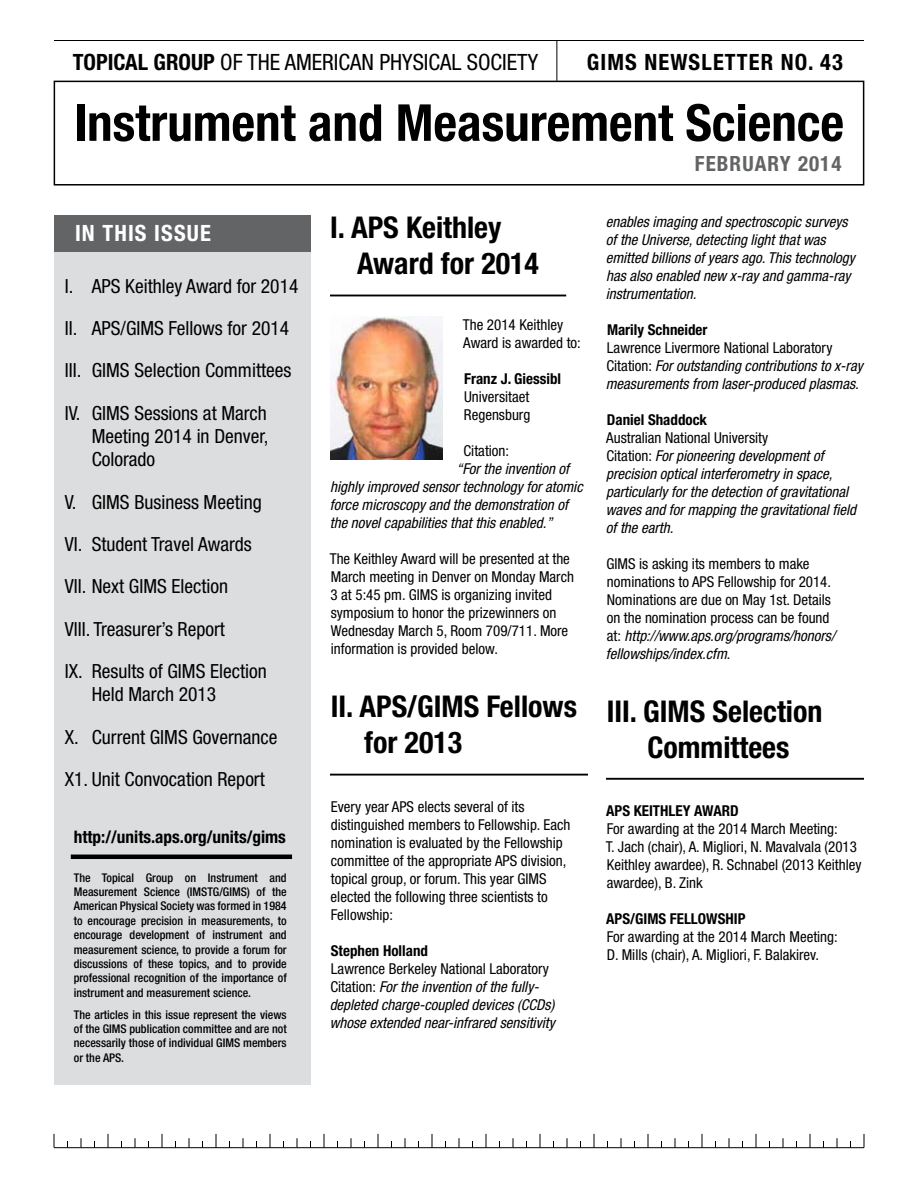
<style>
.page{position:relative;width:918px;height:1188px;background:#fff}
.page>*{position:absolute;margin:0;border:0;box-sizing:border-box;transform-origin:0 0}
.t1{font:700 condensed 51px "Helvetica Neue";color:#000}
.t2{font:700 condensed 30px/36px "Helvetica Neue";color:#000}
.t3{font:condensed 22.5px "Helvetica Neue";color:#000}
.t4{font:700 condensed 22.5px "Helvetica Neue";letter-spacing:.05em;color:#000}
.t5{font:700 condensed 22.5px "Helvetica Neue";letter-spacing:.05em;color:#fff}
.t6{font:700 condensed 21px "Helvetica Neue";letter-spacing:.05em;color:#636466}
.t7{font:condensed 19.5px/42.3px "Helvetica Neue";color:#000}
.t8{font:700 condensed 17.25px "Helvetica Neue";color:#000}
.t9{font:condensed 15px/18px "Helvetica Neue";color:#000}
.t10{font:italic condensed 15px/18px "Helvetica Neue";color:#000}
.t11{font:700 condensed 15px "Helvetica Neue";color:#000}
.t12{font:500 condensed 12px/14.4px "Helvetica Neue";color:#000;text-align:justify}
.s1{font-weight:700}
.s2{font-style:normal}
.s3{font-style:italic}
</style>
<div class="page">
<div style="left:54px;top:81px;width:810px;height:105px;border:2px solid #000"></div>
<hr style="left:54px;top:1147px;width:810px;height:1px;background:#000">
<svg style="left:54px;top:1134px;width:1px;height:14px"></svg>
<svg style="left:108px;top:1134px;width:1px;height:14px"></svg>
<svg style="left:162px;top:1134px;width:1px;height:14px"></svg>
<svg style="left:216px;top:1134px;width:1px;height:14px"></svg>
<svg style="left:270px;top:1134px;width:1px;height:14px"></svg>
<svg style="left:324px;top:1134px;width:1px;height:14px"></svg>
<svg style="left:378px;top:1134px;width:1px;height:14px"></svg>
<svg style="left:432px;top:1134px;width:1px;height:14px"></svg>
<svg style="left:486px;top:1134px;width:1px;height:14px"></svg>
<svg style="left:540px;top:1134px;width:1px;height:14px"></svg>
<svg style="left:594px;top:1134px;width:1px;height:14px"></svg>
<svg style="left:648px;top:1134px;width:1px;height:14px"></svg>
<svg style="left:702px;top:1134px;width:1px;height:14px"></svg>
<svg style="left:756px;top:1134px;width:1px;height:14px"></svg>
<svg style="left:810px;top:1134px;width:1px;height:14px"></svg>
<svg style="left:864px;top:1134px;width:1px;height:14px"></svg>
<hr style="left:556px;top:40px;width:1px;height:41px;background:#000">
<hr style="left:54px;top:40px;width:810px;height:1px;background:#000">
<div style="left:55px;top:215px;width:256px;height:869px;background:#dcddde"></div>
<div style="left:55px;top:215px;width:256px;height:36px;background:#636466"></div>
<hr style="left:71px;top:855px;width:221px;height:4px;background:#000">
<hr style="left:330px;top:295px;width:236px;height:1px;background:#000">
<hr style="left:330px;top:774px;width:258px;height:2px;background:#000">
<hr style="left:606px;top:778px;width:258px;height:2px;background:#000">
<img style="left:330px;top:317px;width:113px;height:142px">
<h3 class="t3" style="left:73px;top:49px;width:467px"><span class="s1">TOPICAL GROUP</span> OF THE AMERICAN PHYSICAL SOCIETY</h3>
<h3 class="t4" style="left:587px;top:48px;width:258px">GIMS NEWSLETTER NO. 43</h3>
<h1 class="t1" style="left:74px;top:92px;width:772px">Instrument and Measurement Science</h1>
<h3 class="t5" style="left:75px;top:219px;width:137px">IN THIS ISSUE</h3>
<h3 class="t7" style="left:65px;top:265px;width:235px">I. APS Keithley Award for 2014<br>II. APS/GIMS Fellows for 2014<br>III. GIMS Selection Committees<br>IV. GIMS Sessions at March</h3>
<h3 class="t7" style="left:92px;top:424px;width:178px;line-height:23.4px">Meeting 2014 in Denver,<br>Colorado</h3>
<h3 class="t7" style="left:65px;top:481px;width:204px">V. GIMS Business Meeting<br>VI. Student Travel Awards<br>VII. Next GIMS Election<br>VIII. Treasurer’s Report<br>IX. Results of GIMS Election</h3>
<h3 class="t7" style="left:65px;top:673px;width:214px;text-indent:27px">Held March 2013<br>X. Current GIMS Governance<br>X1. Unit Convocation Report</h3>
<p class="t8" style="left:74px;top:826px;width:214px">http://units.aps.org/units/gims</p>
<p class="t12" style="left:74px;top:870px;width:214px">The Topical Group on Instrument and Measurement Science (IMSTG/GIMS) of the American Physical Society was formed in 1984 to encourage precision in measurements, to encourage development of instrument and measurement science, to provide a forum for discussions of these topics, and to provide professional recognition of the importance of instrument and measurement science.</p>
<p class="t12" style="left:74px;top:1007px;width:214px">The articles in this issue represent the views of the GIMS publication committee and are not necessarily those of individual GIMS members or the APS.</p>
<h2 class="t2" style="left:357px;top:209px;width:183px;text-indent:-27px">I. APS Keithley<br>Award for 2014</h2>
<p class="t9" style="left:463px;top:316px;width:120px">The 2014 Keithley<br>Award is awarded to:</p>
<p class="t11" style="left:464px;top:370px;width:99px">Franz J. Giessibl</p>
<p class="t9" style="left:464px;top:388px;width:68px">Universitaet<br>Regensburg</p>
<p class="t9" style="left:464px;top:442px;width:47px">Citation:</p>
<p class="t10" style="left:330px;top:460px;width:254px;text-indent:127px">“For the invention of highly improved sensor technology for atomic force microscopy and the demonstration of the novel capabilities that this enabled.”</p>
<p class="t9" style="left:330px;top:550px;width:246px">The Keithley Award will be presented at the March meeting in Denver on Monday March 3 at 5:45 pm. GIMS is organizing invited symposium to honor the prizewinners on Wednesday March 5, Room 709/711. More information is provided below.</p>
<h2 class="t2" style="left:364px;top:688px;width:214px;text-indent:-34px">II. APS/GIMS Fellows for 2013</h2>
<p class="t9" style="left:331px;top:798px;width:241px">Every year APS elects several of its distinguished members to Fellowship. Each nomination is evaluated by the Fellowship committee of the appropriate APS division, topical group, or forum. This year GIMS elected the following three scientists to Fellowship:</p>
<p class="t11" style="left:331px;top:942px;width:99px">Stephen Holland</p>
<p class="t10" style="left:330px;top:960px;width:227px"><span class="s2">Lawrence Berkeley National Laboratory Citation:</span> For the invention of the fully&shy;depleted charge-coupled devices (CCDs) whose extended near-infrared sensitivity</p>
<h3 class="t6" style="left:695px;top:151px;width:148px">FEBRUARY 2014</h3>
<p class="t10" style="left:606px;top:212px;width:251px">enables imaging and spectroscopic surveys of the Universe, detecting light that was emitted billions of years ago. This technology has also enabled new x-ray and gamma-ray instrumentation.</p>
<p class="t11" style="left:607px;top:320px;width:102px">Marily Schneider</p>
<p class="t10" style="left:606px;top:338px;width:258px"><span class="s2">Lawrence Livermore National Laboratory<br>Citation:</span> For outstanding contributions to x-ray measurements from laser-produced plasmas.</p>
<p class="t11" style="left:607px;top:410px;width:102px">Daniel Shaddock</p>
<p class="t10" style="left:606px;top:428px;width:252px"><span class="s2">Australian National University<br>Citation:</span> For pioneering development of precision optical interferometry in space, particularly for the detection of gravitational waves and for mapping the gravitational field of the earth.</p>
<p class="t9" style="left:606px;top:554px;width:231px">GIMS is asking its members to make nominations to APS Fellowship for 2014.<br>Nominations are due on May 1st. Details on the nomination process can be found at: <span class="s3">http://www.aps.org/programs/honors/ fellowships/index.cfm</span>.</p>
<h2 class="t2" style="left:607px;top:693px;width:217px;text-align:center">III. GIMS Selection<br>Committees</h2>
<p class="t11" style="left:606px;top:802px;width:43px">APS Keith</p>
<p class="t11" style="left:669px;top:802px;width:70px">ley Award</p>
<p class="t9" style="left:606px;top:820px;width:257px">For awarding at the 2014 March Meeting:<br>T. Jach (chair), A. Migliori, N. Mavalvala (2013<br>Keithley awardee), R. Schnabel (2013 Keithley awardee), B. Zink</p>
<p class="t11" style="left:606px;top:910px;width:120px">APS/GIMS Fellowship</p>
<p class="t9" style="left:607px;top:928px;width:233px">For awarding at the 2014 March Meeting:<br>D. Mills (chair), A. Migliori, F. Balakirev.</p>
</div>
